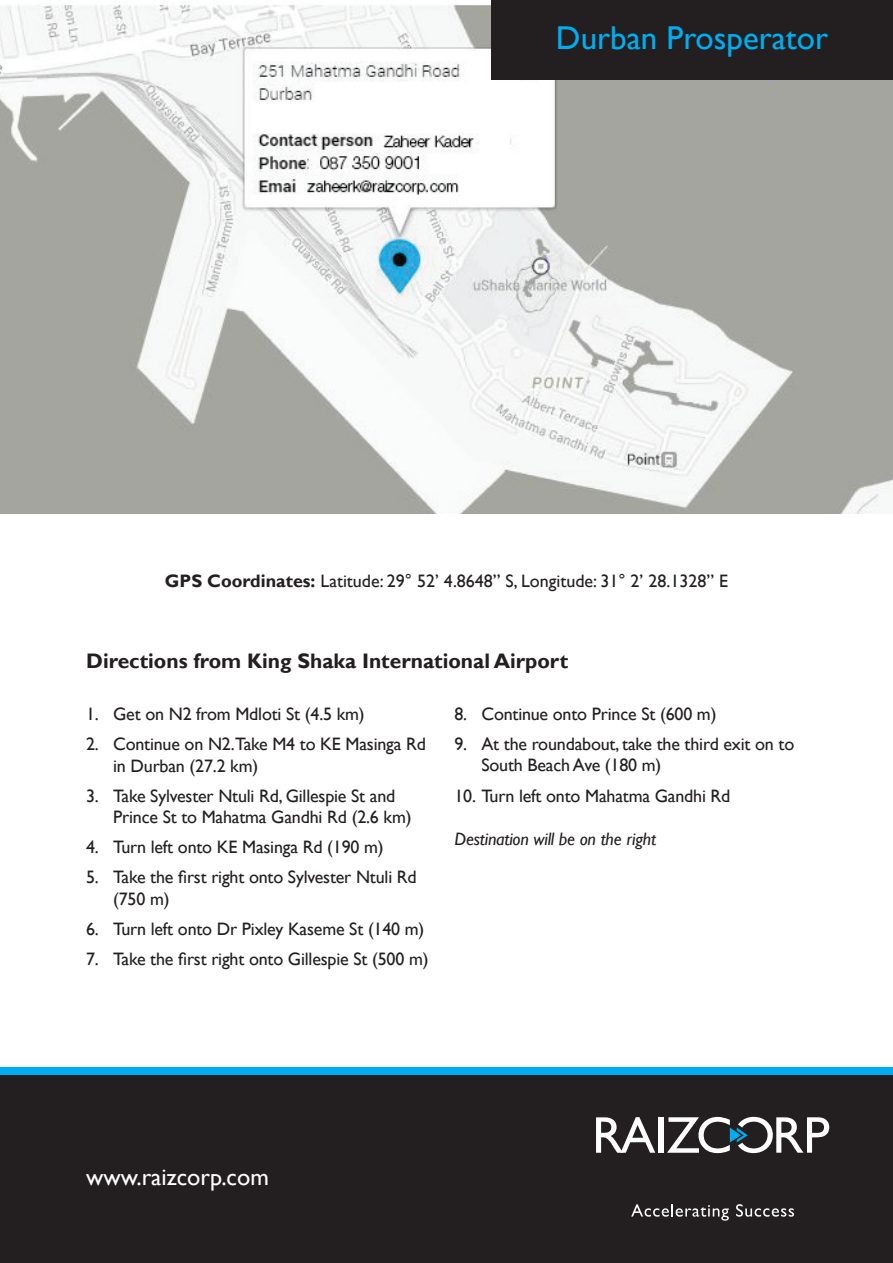
<style>
.page{position:relative;width:893px;height:1263px;background:#fff}
.page>*{position:absolute;margin:0;border:0;box-sizing:border-box;transform-origin:0 0}
.t1{font:33px "Gill Sans";color:#00aeef}
.t2{font:24px "Gill Sans";color:#fff}
.t3{font:700 21px "Gill Sans";color:#231f20}
.t4{font:18px/21.6px "Gill Sans";letter-spacing:-.01em;color:#231f20}
.t5{font:italic 18px "Gill Sans";letter-spacing:-.01em;color:#231f20}
.s1{font-weight:700}
</style>
<div class="page">
<div style="left:0;top:1074px;width:893px;height:189px;background:#231f20"></div>
<div style="left:0;top:1067px;width:893px;height:7px;background:#00aeef"></div>
<svg style="left:596px;top:1117px;width:59px;height:36px"></svg>
<div style="left:658px;top:1117px;width:5px;height:36px;background:#fff"></div>
<svg style="left:667px;top:1117px;width:162px;height:36px"></svg>
<svg style="left:631px;top:1204px;width:98px;height:16px"></svg>
<svg style="left:736px;top:1204px;width:58px;height:13px"></svg>
<img style="left:0;top:3px;width:893px;height:510px">
<div style="left:491px;top:0;width:402px;height:80px;background:#231f20"></div>
<h1 class="t1" style="left:556px;top:19px;width:274px">Durban Prosperator</h1>
<p class="t4" style="left:165px;top:570px;width:565px"><span class="s1">GPS Coordinates:</span> Latitude: 29° 52’ 4.8648” S, Longitude: 31° 2’ 28.1328” E</p>
<p class="t3" style="left:86px;top:648px;width:484px">Directions from King Shaka International Airport</p>
<p class="t4" style="left:86px;top:703px;width:280px">1. Get on N2 from Mdloti St (4.5 km)</p>
<p class="t4" style="left:113px;top:733px;width:314px;text-indent:-27px">2. Continue on N2.Take M4 to KE Masinga Rd in Durban (27.2 km)</p>
<p class="t4" style="left:113px;top:785px;width:300px;text-indent:-27px">3. Take Sylvester Ntuli Rd, Gillespie St and<br>Prince St to Mahatma Gandhi Rd (2.6 km)</p>
<p class="t4" style="left:86px;top:837px;width:299px">4. Turn left onto KE Masinga Rd (190 m)</p>
<p class="t4" style="left:113px;top:867px;width:305px;text-indent:-27px">5. Take the first right onto Sylvester Ntuli Rd (750 m)</p>
<p class="t4" style="left:86px;top:919px;width:340px">6. Turn left onto Dr Pixley Kaseme St (140 m)</p>
<p class="t4" style="left:86px;top:949px;width:344px">7. Take the first right onto Gillespie St (500 m)</p>
<p class="t4" style="left:454px;top:703px;width:264px">8. Continue onto Prince St (600 m)</p>
<p class="t4" style="left:481px;top:733px;width:314px;text-indent:-27px">9. At the roundabout, take the third exit on to<br>South Beach Ave (180 m)</p>
<p class="t4" style="left:454px;top:785px;width:278px">10. Turn left onto Mahatma Gandhi Rd</p>
<p class="t5" style="left:454px;top:828px;width:203px">Destination will be on the right</p>
<h2 class="t2" style="left:86px;top:1163px;width:184px">www.raizcorp.com</h2>
</div>
